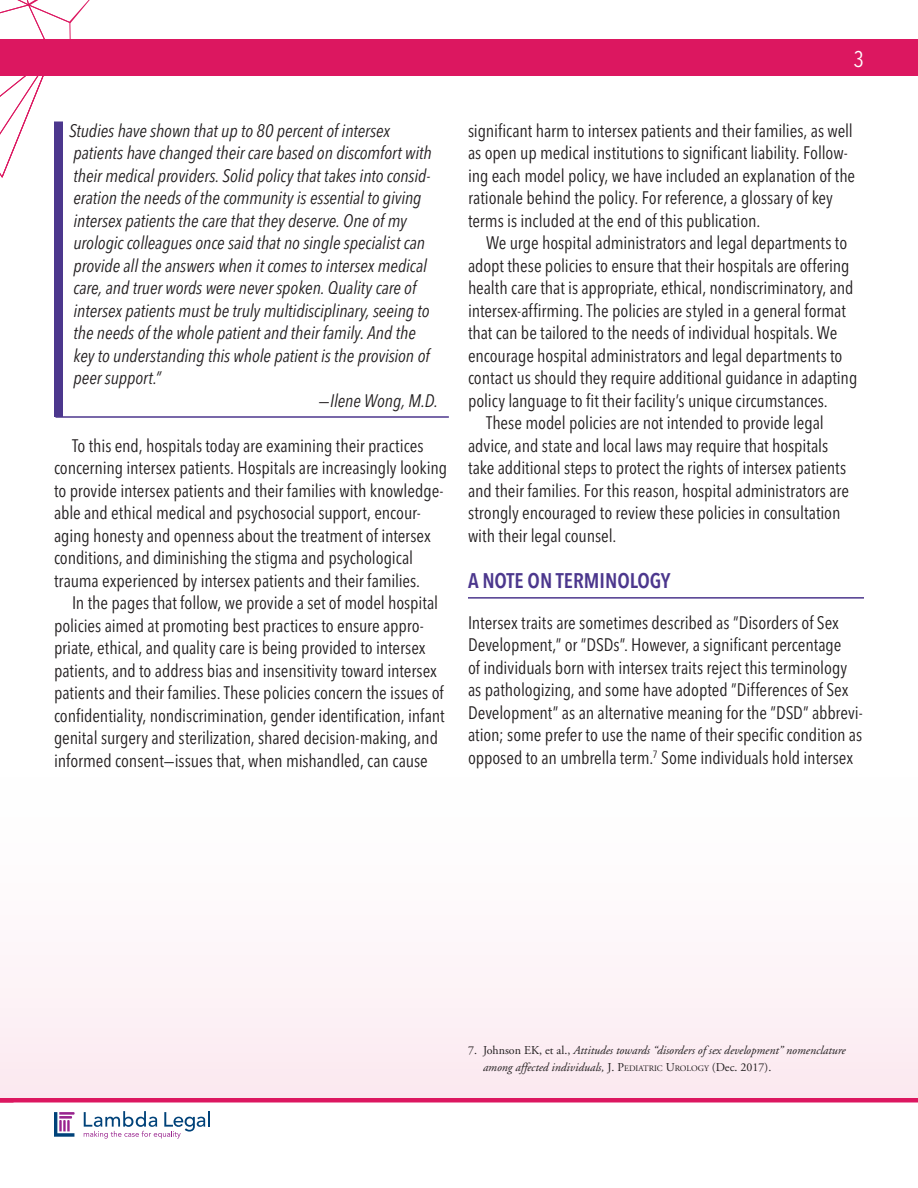
<style>
.page{position:relative;width:918px;height:1188px;background:#fff}
.page>*{position:absolute;margin:0;border:0;box-sizing:border-box;transform-origin:0 0}
.t1{font:condensed 22.5px "Avenir Next LT Pro";color:#fff}
.t2{font:600 condensed 21px "Avenir Next LT Pro";color:#4c378d}
.t3{font:condensed 18px/22.5px "Avenir Next LT Pro";letter-spacing:-.005em;color:#231f20}
.t4{font:italic condensed 18px "Avenir Next LT Pro";letter-spacing:-.005em;color:#231f20}
.t5{font:italic 12px/16.5px "Adobe Garamond";color:#231f20}
.s1{font-stretch:normal}
.s2{font-style:normal}
.s3{font-style:normal;font-size:8.4px}
</style>
<div class="page">
<div style="left:0;top:723px;width:918px;height:377px;background:linear-gradient(to right,#fdf7f9,#fdf7f9)"></div>
<div style="left:0;top:39px;width:918px;height:37px;background:#dc1760"></div>
<svg style="left:0;top:0;width:90px;height:178px"></svg>
<hr style="left:468px;top:597px;width:396px;height:2px;background:#4c378d">
<hr style="left:0;top:1098px;width:918px;height:4px;background:#dc1760">
<div style="left:54px;top:122px;width:9px;height:295px;background:#4c378d"></div>
<hr style="left:56px;top:416px;width:393px;height:2px;background:#4c378d">
<svg style="left:84px;top:1111px;width:125px;height:28px"></svg>
<svg style="left:54px;top:1112px;width:21px;height:25px"></svg>
<p class="t4" style="left:69px;top:119px;width:323px">Studies have shown that up to 80 percent of intersex</p>
<p class="t4" style="left:74px;top:142px;width:360px">patients have changed their care based on discomfort with</p>
<p class="t4" style="left:74px;top:164px;width:358px">their medical providers. Solid policy that takes into consid-</p>
<p class="t4" style="left:74px;top:187px;width:350px">eration the needs of the community is essential to giving</p>
<p class="t4" style="left:74px;top:209px;width:335px">intersex patients the care that they deserve. One of my</p>
<p class="t4" style="left:74px;top:232px;width:353px">urologic colleagues once said that no single specialist can</p>
<p class="t4" style="left:74px;top:254px;width:355px">provide all the answers when it comes to intersex medical</p>
<p class="t4" style="left:74px;top:277px;width:344px">care, and truer words were never spoken. Quality care of</p>
<p class="t4" style="left:74px;top:299px;width:358px">intersex patients must be truly multidisciplinary, seeing to</p>
<p class="t4" style="left:74px;top:322px;width:344px">the needs of the whole patient and their family. And the</p>
<p class="t4" style="left:74px;top:344px;width:358px">key to understanding this whole patient is the provision of</p>
<p class="t4" style="left:74px;top:367px;width:89px">peer support.”</p>
<p class="t4" style="left:319px;top:389px;width:121px"><span class="s1">—</span>Ilene Wong, M.D.</p>
<p class="t3" style="left:54px;top:434px;width:395px;text-indent:18px">To this end, hospitals today are examining their practices concerning intersex patients. Hospitals are increasingly looking to provide intersex patients and their families with knowledge&shy;able and ethical medical and psychosocial support, encour&shy;aging honesty and openness about the treatment of intersex conditions, and diminishing the stigma and psychological trauma experienced by intersex patients and their families.</p>
<p class="t3" style="left:54px;top:591px;width:392px;text-indent:18px">In the pages that follow, we provide a set of model hospital policies aimed at promoting best practices to ensure appro&shy;priate, ethical, and quality care is being provided to intersex patients, and to address bias and insensitivity toward intersex patients and their families. These policies concern the issues of confidentiality, nondiscrimination, gender identification, infant genital surgery and sterilization, shared decision-making, and informed consent<span class="s1">—</span>issues that, when mishandled, can cause</p>
<p class="t1" style="left:853px;top:46px;width:12px">3</p>
<p class="t3" style="left:468px;top:119px;width:389px">significant harm to intersex patients and their families, as well as open up medical institutions to significant liability. Follow&shy;ing each model policy, we have included an explanation of the rationale behind the policy. For reference, a glossary of key terms is included at the end of this publication.</p>
<p class="t3" style="left:486px;top:231px;width:363px">We urge hospital administrators and legal departments to</p>
<p class="t3" style="left:468px;top:254px;width:383px">adopt these policies to ensure that their hospitals are offering</p>
<p class="t3" style="left:468px;top:276px;width:387px">health care that is appropriate, ethical, nondiscriminatory, and</p>
<p class="t3" style="left:468px;top:299px;width:379px">intersex-affirming. The policies are styled in a general format</p>
<p class="t3" style="left:468px;top:321px;width:371px">that can be tailored to the needs of individual hospitals. We</p>
<p class="t3" style="left:468px;top:344px;width:376px">encourage hospital administrators and legal departments to</p>
<p class="t3" style="left:468px;top:366px;width:391px">contact us should they require additional guidance in adapting</p>
<p class="t3" style="left:468px;top:389px;width:361px">policy language to fit their facility’s unique circumstances.</p>
<p class="t3" style="left:486px;top:411px;width:339px">These model policies are not intended to provide legal</p>
<p class="t3" style="left:468px;top:434px;width:362px">advice, and state and local laws may require that hospitals</p>
<p class="t3" style="left:468px;top:456px;width:380px">take additional steps to protect the rights of intersex patients</p>
<p class="t3" style="left:468px;top:479px;width:382px">and their families. For this reason, hospital administrators are</p>
<p class="t3" style="left:468px;top:501px;width:374px">strongly encouraged to review these policies in consultation</p>
<p class="t3" style="left:468px;top:524px;width:150px">with their legal counsel.</p>
<p class="t2" style="left:468px;top:568px;width:204px">A NOTE ON TERMINOLOGY</p>
<p class="t3" style="left:468px;top:611px;width:396px">Intersex traits are sometimes described as ”Disorders of Sex Development,” or ”DSDs”. However, a significant percentage<br>of individuals born with intersex traits reject this terminology as pathologizing, and some have adopted ”Differences of Sex Development” as an alternative meaning for the ”DSD” abbrevi&shy;ation; some prefer to use the name of their specific condition as opposed to an umbrella term.<sup>7</sup> Some individuals hold intersex</p>
<p class="t5" style="left:483px;top:1043px;width:364px;text-indent:-15px"><span class="s2">7. Johnson EK, et al.,</span> Attitudes towards “disorders of sex development” nomenclature among affected individuals, <span class="s2">J. P</span><span class="s3">EDIATRIC</span> <span class="s2">U</span><span class="s3">ROLOGY</span> <span class="s2">(Dec. 2017).</span></p>
</div>
